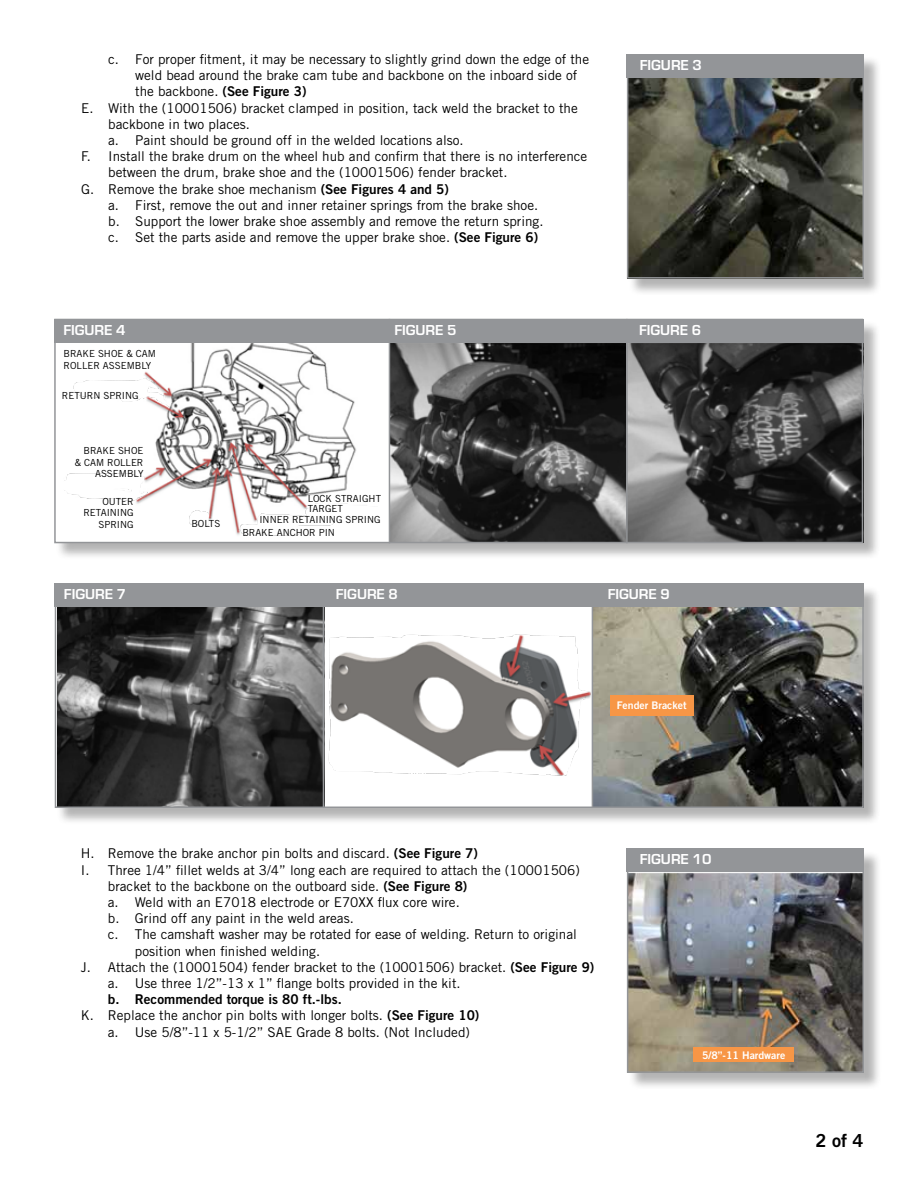
<style>
.page{position:relative;width:918px;height:1188px;background:#fff}
.page>*{position:absolute;margin:0;border:0;box-sizing:border-box;transform-origin:0 0}
.t1{font:18px "Trade Gothic LT Std Bd 2";color:#000}
.t2{font:700 15px "Eurostile";color:#fff}
.t3{font:13.5px/16.2px "Trade Gothic LT Std";color:#000}
.t4{font:13.5px "Trade Gothic LT Std Bd 2";color:#000}
.t5{font:10.5px "Trade Gothic LT Std Bd 2";color:#fff}
.t6{font:9.75px/11.7px "Trade Gothic LT Std";color:#000}
.s1{font-family:"Trade Gothic LT Std Bd 2"}
</style>
<div class="page">
<div style="left:56px;top:320px;width:825px;height:241px;background:#000;opacity:.3"></div>
<img style="left:390px;top:343px;width:470px;height:197px">
<div style="left:628px;top:56px;width:254px;height:240px;background:#000;opacity:.3"></div>
<div style="left:628px;top:850px;width:254px;height:240px;background:#000;opacity:.3"></div>
<img style="left:63px;top:343px;width:314px;height:197px">
<img style="left:630px;top:78px;width:231px;height:198px">
<div style="left:54px;top:319px;width:809px;height:24px;background:#939598"></div>
<div style="left:627px;top:54px;width:237px;height:24px;background:#939598"></div>
<div style="left:627px;top:848px;width:237px;height:24px;background:#939598"></div>
<img style="left:630px;top:872px;width:231px;height:198px">
<div style="left:54px;top:319px;width:809px;height:224px;border:2px solid #939598"></div>
<div style="left:627px;top:54px;width:237px;height:225px;border:2px solid #939598"></div>
<div style="left:627px;top:848px;width:237px;height:225px;border:2px solid #939598"></div>
<hr style="left:626px;top:319px;width:2px;height:224px;background:#939598">
<hr style="left:389px;top:319px;width:1px;height:224px;background:#939598">
<div style="left:56px;top:585px;width:826px;height:240px;background:#000;opacity:.3"></div>
<div style="left:55px;top:584px;width:809px;height:224px;background:#fff"></div>
<img style="left:593px;top:607px;width:268px;height:198px">
<img style="left:58px;top:607px;width:265px;height:198px">
<img style="left:324px;top:632px;width:270px;height:149px">
<div style="left:55px;top:583px;width:809px;height:24px;background:#939598"></div>
<div style="left:55px;top:583px;width:809px;height:225px;border:2px solid #939598"></div>
<hr style="left:323px;top:584px;width:1px;height:224px;background:#939598">
<div style="left:610px;top:695px;width:83px;height:20px;background:#f79646"></div>
<hr style="left:592px;top:584px;width:1px;height:224px;background:#939598">
<div style="left:693px;top:1047px;width:101px;height:15px;background:#f79646"></div>
<p class="t3" style="left:108px;top:51px;width:483px">c. For proper fitment, it may be necessary to slightly grind down the edge of the</p>
<p class="t3" style="left:135px;top:67px;width:444px">weld bead around the brake cam tube and backbone on the inboard side of</p>
<p class="t3" style="left:135px;top:83px;width:173px">the backbone. <span class="s1">(See Figure 3)</span></p>
<p class="t3" style="left:81px;top:100px;width:498px">E. With the (10001506) bracket clamped in position, tack weld the bracket to the</p>
<p class="t3" style="left:108px;top:116px;width:143px">backbone in two places.</p>
<p class="t3" style="left:108px;top:132px;width:357px">a. Paint should be ground off in the welded locations also.</p>
<p class="t3" style="left:81px;top:148px;width:508px">F. Install the brake drum on the wheel hub and confirm that there is no interference</p>
<p class="t3" style="left:108px;top:164px;width:401px">between the drum, brake shoe and the (10001506) fender bracket.</p>
<p class="t3" style="left:81px;top:181px;width:369px">G. Remove the brake shoe mechanism <span class="s1">(See Figures 4 and 5)</span></p>
<p class="t3" style="left:108px;top:197px;width:432px">a. First, remove the out and inner retainer springs from the brake shoe.</p>
<p class="t3" style="left:108px;top:213px;width:437px">b. Support the lower brake shoe assembly and remove the return spring.</p>
<p class="t3" style="left:108px;top:229px;width:432px">c. Set the parts aside and remove the upper brake shoe. <span class="s1">(See Figure 6)</span></p>
<p class="t2" style="left:640px;top:54px;width:64px">FIGURE 3</p>
<p class="t2" style="left:63px;top:319px;width:64px">FIGURE 4</p>
<p class="t2" style="left:394px;top:319px;width:64px">FIGURE 5</p>
<p class="t2" style="left:639px;top:319px;width:64px">FIGURE 6</p>
<p class="t6" style="left:64px;top:348px;width:94px">BRAKE SHOE &amp; CAM<br>ROLLER ASSEMBLY</p>
<p class="t6" style="left:62px;top:389px;width:78px">RETURN SPRING</p>
<p class="t6" style="left:75px;top:445px;width:70px;text-align:right">BRAKE SHOE<br>&amp; CAM ROLLER<br>ASSEMBLY</p>
<p class="t6" style="left:83px;top:495px;width:52px;text-align:right">OUTER<br>RETAINING<br>SPRING</p>
<p class="t6" style="left:191px;top:518px;width:30px">BOLTS</p>
<p class="t6" style="left:308px;top:494px;width:75px;line-height:9.6px">LOCK STRAIGHT<br>TARGET</p>
<p class="t6" style="left:259px;top:513px;width:123px">INNER RETAINING SPRING</p>
<p class="t6" style="left:242px;top:527px;width:94px">BRAKE ANCHOR PIN</p>
<p class="t2" style="left:64px;top:584px;width:64px">FIGURE 7</p>
<p class="t2" style="left:336px;top:584px;width:64px">FIGURE 8</p>
<p class="t2" style="left:608px;top:584px;width:64px">FIGURE 9</p>
<p class="t5" style="left:617px;top:699px;width:71px">Fender Bracket</p>
<p class="t3" style="left:81px;top:845px;width:399px">H. Remove the brake anchor pin bolts and discard. <span class="s1">(See Figure 7)</span></p>
<p class="t3" style="left:81px;top:861px;width:501px">I. Three 1/4” fillet welds at 3/4” long each are required to attach the (10001506)</p>
<p class="t3" style="left:108px;top:878px;width:361px">bracket to the backbone on the outboard side. <span class="s1">(See Figure 8)</span></p>
<p class="t3" style="left:108px;top:894px;width:353px">a. Weld with an E7018 electrode or E70XX flux core wire.</p>
<p class="t3" style="left:108px;top:910px;width:247px">b. Grind off any paint in the weld areas.</p>
<p class="t3" style="left:108px;top:926px;width:471px">c. The camshaft washer may be rotated for ease of welding. Return to original</p>
<p class="t3" style="left:135px;top:942px;width:187px">position when finished welding.</p>
<p class="t3" style="left:81px;top:959px;width:515px">J. Attach the (10001504) fender bracket to the (10001506) bracket. <span class="s1">(See Figure 9)</span></p>
<p class="t3" style="left:108px;top:975px;width:354px">a. Use three 1/2”-13 x 1” flange bolts provided in the kit.</p>
<p class="t4" style="left:108px;top:991px;width:235px">b. Recommended torque is 80 ft.-lbs.</p>
<p class="t3" style="left:108px;top:1007px;width:373px;text-indent:-27px">K. Replace the anchor pin bolts with longer bolts. <span class="s1">(See Figure 10) </span>a. Use 5/8”-11 x 5-1/2” SAE Grade 8 bolts. (Not Included)</p>
<p class="t2" style="left:640px;top:849px;width:73px">FIGURE 10</p>
<p class="t5" style="left:702px;top:1048px;width:85px">5/8”-11 Hardware</p>
<h1 class="t1" style="left:816px;top:1129px;width:49px">2 of 4</h1>
</div>
